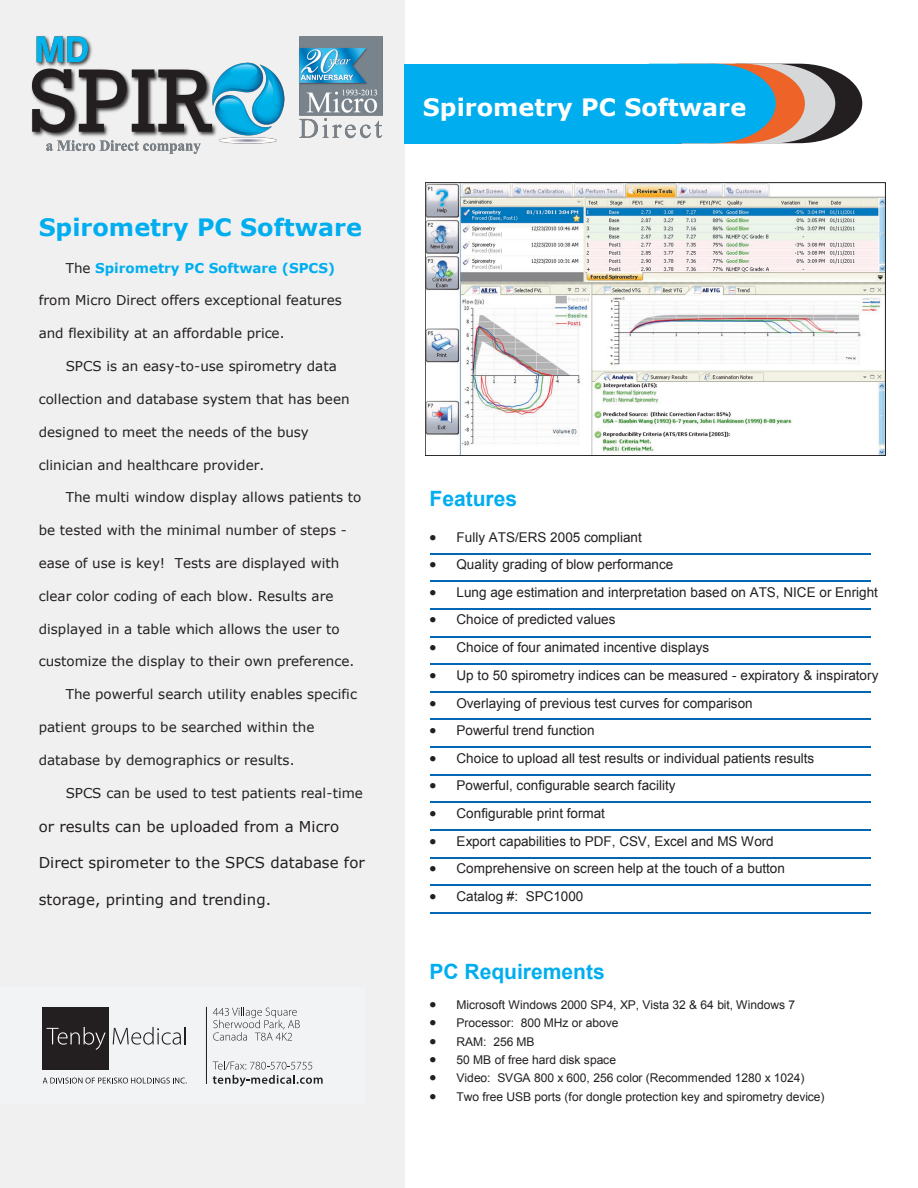
<style>
.page{position:relative;width:918px;height:1188px;background:#fff}
.page>*{position:absolute;margin:0;border:0;box-sizing:border-box;transform-origin:0 0}
.t1{font:700 24px "Verdana";color:#00aeef}
.t2{font:700 24px "Verdana";color:#fff}
.t3{font:700 21px "Arial";color:#00aeef}
.t4{font:15px "Verdana";color:#231f20}
.t5{font:13.5px "Verdana";color:#231f20}
.t6{font:13.5px "Arial";letter-spacing:.005em;color:#231f20}
.t7{font:700 13.5px "Verdana";letter-spacing:-.005em;color:#00aeef}
.t8{font:12px "Arial";letter-spacing:-.005em;color:#231f20}
.s1{font-weight:400;color:#231f20}
</style>
<div class="page">
<div style="left:0;top:0;width:405px;height:1188px;background:#f0f0f1"></div>
<hr style="left:430px;top:553px;width:440px;height:1px;background:#0166b3">
<hr style="left:430px;top:580px;width:440px;height:2px;background:#0166b3">
<hr style="left:430px;top:608px;width:440px;height:2px;background:#0166b3">
<hr style="left:430px;top:636px;width:440px;height:1px;background:#0166b3">
<hr style="left:430px;top:663px;width:440px;height:2px;background:#0166b3">
<hr style="left:430px;top:691px;width:440px;height:2px;background:#0166b3">
<hr style="left:430px;top:719px;width:440px;height:1px;background:#0166b3">
<hr style="left:430px;top:746px;width:440px;height:2px;background:#0166b3">
<hr style="left:430px;top:774px;width:440px;height:1px;background:#0166b3">
<hr style="left:430px;top:802px;width:440px;height:1px;background:#0166b3">
<hr style="left:430px;top:829px;width:440px;height:2px;background:#0166b3">
<hr style="left:430px;top:857px;width:440px;height:1px;background:#0166b3">
<hr style="left:430px;top:884px;width:440px;height:2px;background:#0166b3">
<hr style="left:430px;top:912px;width:440px;height:2px;background:#0166b3">
<img style="left:427px;top:185px;width:456px;height:269px">
<div style="left:425px;top:183px;width:460px;height:273px;border:1px solid #231f20"></div>
<div style="left:405px;top:64px;width:277px;height:79px;background:#00aeef"></div>
<svg style="left:682px;top:64px;width:180px;height:79px;background:#6098ad"></svg>
<img style="left:31px;top:36px;width:352px;height:118px">
<div style="left:42px;top:1007px;width:67px;height:63px;background:#231f20"></div>
<svg style="left:47px;top:1027px;width:59px;height:23px"></svg>
<svg style="left:113px;top:1027px;width:73px;height:18px"></svg>
<svg style="left:43px;top:1078px;width:144px;height:6px"></svg>
<svg style="left:213px;top:1007px;width:87px;height:34px"></svg>
<hr style="left:206px;top:1007px;width:1px;height:77px;background:#211e1e">
<svg style="left:213px;top:1061px;width:110px;height:25px"></svg>
<h1 class="t1" style="left:39px;top:211px;width:325px">Spirometry PC Software</h1>
<p class="t7" style="left:66px;top:258px;width:271px"><span class="s1">The</span> Spirometry PC Software (SPCS)</p>
<p class="t5" style="left:39px;top:291px;width:305px">from Micro Direct offers exceptional features</p>
<p class="t5" style="left:39px;top:324px;width:247px">and flexibility at an affordable price.</p>
<p class="t5" style="left:66px;top:357px;width:273px">SPCS is an easy-to-use spirometry data</p>
<p class="t5" style="left:39px;top:390px;width:312px">collection and database system that has been</p>
<p class="t5" style="left:39px;top:422px;width:272px">designed to meet the needs of the busy</p>
<p class="t5" style="left:39px;top:455px;width:227px">clinician and healthcare provider.</p>
<p class="t5" style="left:66px;top:488px;width:297px">The multi window display allows patients to</p>
<p class="t5" style="left:39px;top:521px;width:310px">be tested with the minimal number of steps -</p>
<p class="t5" style="left:39px;top:554px;width:302px">ease of use is key! Tests are displayed with</p>
<p class="t5" style="left:39px;top:587px;width:296px">clear color coding of each blow. Results are</p>
<p class="t5" style="left:39px;top:619px;width:303px">displayed in a table which allows the user to</p>
<p class="t5" style="left:39px;top:652px;width:317px">customize the display to their own preference.</p>
<p class="t5" style="left:66px;top:685px;width:293px">The powerful search utility enables specific</p>
<p class="t5" style="left:39px;top:718px;width:277px">patient groups to be searched within the</p>
<p class="t5" style="left:39px;top:751px;width:257px">database by demographics or results.</p>
<p class="t5" style="left:66px;top:784px;width:299px">SPCS can be used to test patients real-time</p>
<p class="t4" style="left:39px;top:816px;width:302px">or results can be uploaded from a Micro</p>
<p class="t4" style="left:39px;top:852px;width:328px">Direct spirometer to the SPCS database for</p>
<p class="t4" style="left:39px;top:889px;width:234px">storage, printing and trending.</p>
<h1 class="t2" style="left:423px;top:90px;width:325px">Spirometry PC Software</h1>
<h2 class="t3" style="left:430px;top:485px;width:89px">Features</h2>
<p class="t6" style="left:430px;top:528px;width:214px">• Fully ATS/ERS 2005 compliant</p>
<p class="t6" style="left:430px;top:556px;width:245px">• Quality grading of blow performance</p>
<p class="t6" style="left:430px;top:583px;width:450px">• Lung age estimation and interpretation based on ATS, NICE or Enright</p>
<p class="t6" style="left:430px;top:611px;width:188px">• Choice of predicted values</p>
<p class="t6" style="left:430px;top:639px;width:281px">• Choice of four animated incentive displays</p>
<p class="t6" style="left:430px;top:666px;width:450px">• Up to 50 spirometry indices can be measured - expiratory &amp; inspiratory</p>
<p class="t6" style="left:430px;top:694px;width:325px">• Overlaying of previous test curves for comparison</p>
<p class="t6" style="left:430px;top:721px;width:167px">• Powerful trend function</p>
<p class="t6" style="left:430px;top:749px;width:386px">• Choice to upload all test results or individual patients results</p>
<p class="t6" style="left:430px;top:777px;width:248px">• Powerful, configurable search facility</p>
<p class="t6" style="left:430px;top:804px;width:177px">• Configurable print format</p>
<p class="t6" style="left:430px;top:832px;width:346px">• Export capabilities to PDF, CSV, Excel and MS Word</p>
<p class="t6" style="left:430px;top:860px;width:357px">• Comprehensive on screen help at the touch of a button</p>
<p class="t6" style="left:430px;top:887px;width:155px">• Catalog #: SPC1000</p>
<h2 class="t3" style="left:430px;top:958px;width:177px">PC Requirements</h2>
<p class="t8" style="left:430px;top:997px;width:367px">• Microsoft Windows 2000 SP4, XP, Vista 32 &amp; 64 bit, Windows 7</p>
<p class="t8" style="left:430px;top:1015px;width:190px">• Processor: 800 MHz or above</p>
<p class="t8" style="left:430px;top:1034px;width:107px">• RAM: 256 MB</p>
<p class="t8" style="left:430px;top:1052px;width:188px">• 50 MB of free hard disk space</p>
<p class="t8" style="left:430px;top:1070px;width:376px">• Video: SVGA 800 x 600, 256 color (Recommended 1280 x 1024)</p>
<p class="t8" style="left:430px;top:1089px;width:396px">• Two free USB ports (for dongle protection key and spirometry device)</p>
</div>
